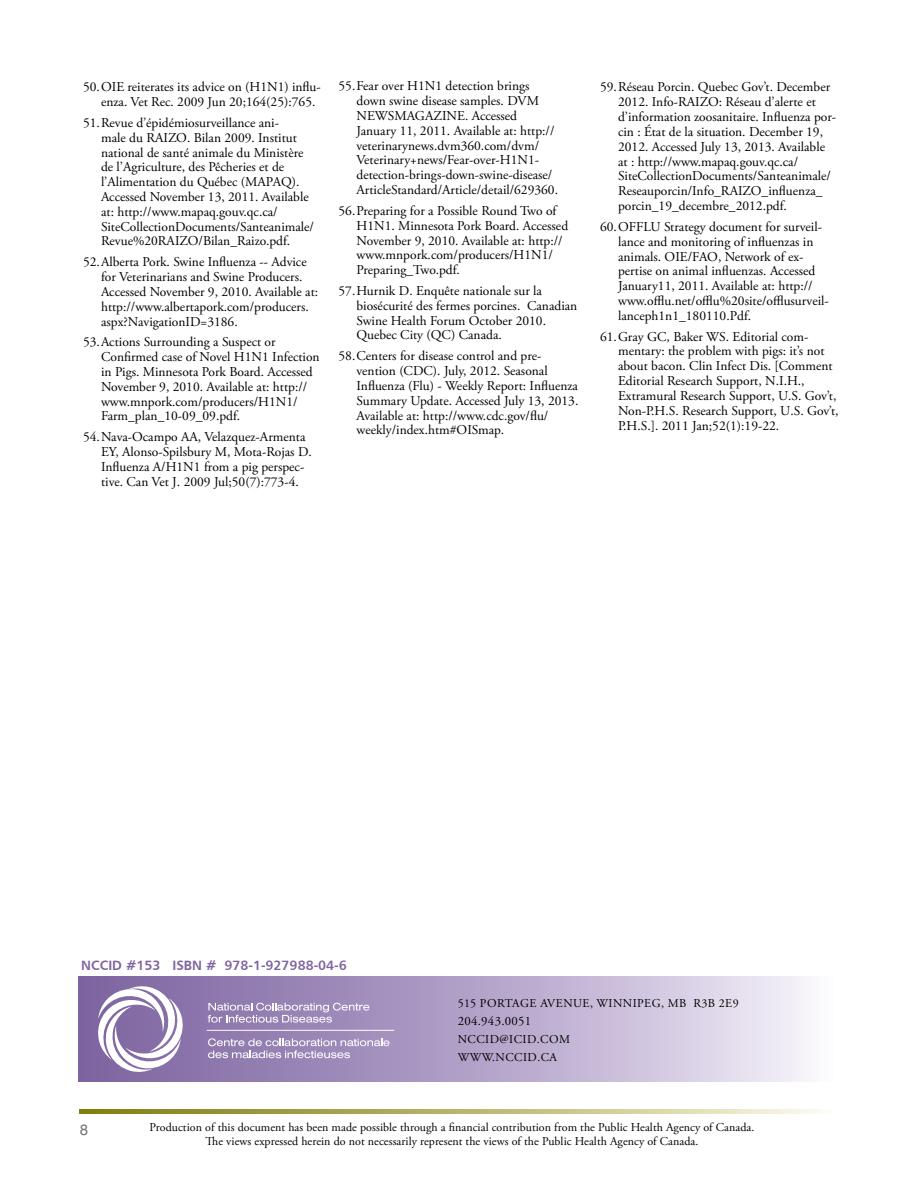
<style>
.page{position:relative;width:918px;height:1188px;background:#fff}
.page>*{position:absolute;margin:0;border:0;box-sizing:border-box;transform-origin:0 0}
.t1{font:15px "Helvetica Neue";color:#727273}
.t2{font:13.5px/14.9px "Adobe Garamond Pro";color:#000}
.t3{font:13.5px "Humanist 777 BT Bold B";color:#7d64a0}
.t4{font:12.75px "Adobe Garamond Pro";letter-spacing:.025em;color:#000}
.t5{font:12px/14.4px "Adobe Garamond Pro";letter-spacing:.005em;color:#000;text-align:center}
</style>
<div class="page">
<svg style="left:80px;top:1109px;width:741px;height:4px;background:#bab671"></svg>
<div style="left:79px;top:977px;width:755px;height:104px;background:linear-gradient(to right,#765b9b,#f2eef8)"></div>
<svg style="left:208px;top:1003px;width:161px;height:20px;background:#af9fc5"></svg>
<svg style="left:208px;top:1038px;width:182px;height:20px;background:#afa0c6"></svg>
<svg style="left:94px;top:985px;width:92px;height:88px"></svg>
<p class="t2" style="left:101px;top:80px;width:221px;text-indent:-18px">50.OIE reiterates its advice on (H1N1) influ&shy;enza. Vet Rec. 2009 Jun 20;164(25):765.</p>
<p class="t2" style="left:101px;top:116px;width:214px;text-indent:-18px">51.Revue d’épidémiosurveillance ani-<br>male du RAIZO. Bilan 2009. Institut national de santé animale du Ministère de l’Agriculture, des Pêcheries et de l’Alimentation du Québec (MAPAQ).<br>Accessed November 13, 2011. Available at: http://www.mapaq.gouv.qc.ca/ SiteCollectionDocuments/Santeanimale/ Revue%20RAIZO/Bilan_Raizo.pdf.</p>
<p class="t2" style="left:101px;top:255px;width:219px;text-indent:-18px">52.Alberta Pork. Swine Influenza -- Advice for Veterinarians and Swine Producers.<br>Accessed November 9, 2010. Available at: http://www.albertapork.com/producers. aspx?NavigationID=3186.</p>
<p class="t2" style="left:101px;top:335px;width:220px;text-indent:-18px">53.Actions Surrounding a Suspect or Confirmed case of Novel H1N1 Infection in Pigs. Minnesota Pork Board. Accessed November 9, 2010. Available at: http:// www.mnpork.com/producers/H1N1/ Farm_plan_10-09_09.pdf.</p>
<p class="t2" style="left:101px;top:430px;width:212px;text-indent:-18px">54.Nava-Ocampo AA, Velazquez-Armenta EY, Alonso-Spilsbury M, Mota-Rojas D.<br>Influenza A/H1N1 from a pig perspec&shy;tive. Can Vet J. 2009 Jul;50(7):773-4.</p>
<p class="t2" style="left:357px;top:79px;width:203px;text-indent:-18px">55.Fear over H1N1 detection brings down swine disease samples. DVM NEWSMAGAZINE. Accessed January 11, 2011. Available at: http:// veterinarynews.dvm360.com/dvm/ Veterinary+news/Fear-over-H1N1- detection-brings-down-swine-disease/ ArticleStandard/Article/detail/629360.</p>
<p class="t2" style="left:357px;top:204px;width:213px;text-indent:-18px">56.Preparing for a Possible Round Two of H1N1. Minnesota Pork Board. Accessed November 9, 2010. Available at: http:// www.mnpork.com/producers/H1N1/ Preparing_Two.pdf.</p>
<p class="t2" style="left:357px;top:284px;width:222px;text-indent:-18px">57.Hurnik D. Enquête nationale sur la biosécurité des fermes porcines. Canadian Swine Health Forum October 2010.<br>Quebec City (QC) Canada.</p>
<p class="t2" style="left:357px;top:349px;width:223px;text-indent:-18px">58.Centers for disease control and pre&shy;vention (CDC). July, 2012. Seasonal Influenza (Flu) - Weekly Report: Influenza Summary Update. Accessed July 13, 2013.<br>Available at: http://www.cdc.gov/flu/ weekly/index.htm#OISmap.</p>
<p class="t2" style="left:618px;top:80px;width:220px;text-indent:-18px">59.Réseau Porcin. Quebec Gov’t. December 2012. Info-RAIZO: Réseau d’alerte et d’information zoosanitaire. Influenza por&shy;cin : État de la situation. December 19, 2012. Accessed July 13, 2013. Available at : http://www.mapaq.gouv.qc.ca/ SiteCollectionDocuments/Santeanimale/ Reseauporcin/Info_RAIZO_influenza_ porcin_19_decembre_2012.pdf.</p>
<p class="t2" style="left:618px;top:220px;width:212px;text-indent:-18px">60.OFFLU Strategy document for surveil&shy;lance and monitoring of influenzas in animals. OIE/FAO, Network of ex&shy;pertise on animal influenzas. Accessed January11, 2011. Available at: http:// www.offlu.net/offlu%20site/offlusurveil&shy;lanceph1n1_180110.Pdf.</p>
<p class="t2" style="left:618px;top:329px;width:222px;text-indent:-18px">61.Gray GC, Baker WS. Editorial com&shy;mentary: the problem with pigs: it’s not about bacon. Clin Infect Dis. [Comment Editorial Research Support, N.I.H., Extramural Research Support, U.S. Gov’t, Non-P.H.S. Research Support, U.S. Gov’t, P.H.S.]. 2011 Jan;52(1):19-22.</p>
<p class="t3" style="left:81px;top:956px;width:267px">NCCID #153 ISBN # 978-1-927988-04-6</p>
<p class="t1" style="left:80px;top:1120px;width:10px">8</p>
<p class="t5" style="left:458px;top:996px;width:39px">515 Portage</p>
<p class="t5" style="left:540px;top:996px;width:77px">AveNUe, Winnipeg</p>
<p class="t5" style="left:661px;top:996px;width:79px">, MB R3B 2E9</p>
<p class="t4" style="left:458px;top:1013px;width:75px">204.943.0051</p>
<p class="t5" style="left:458px;top:1032px;width:10px">nccid</p>
<p class="t5" style="left:500px;top:1032px;width:18px">@icid</p>
<p class="t5" style="left:537px;top:1032px;width:14px">.com</p>
<p class="t5" style="left:458px;top:1050px;width:14px">www</p>
<p class="t5" style="left:492px;top:1050px;width:13px">.nccid</p>
<p class="t5" style="left:537px;top:1050px;width:13px">.ca</p>
<p class="t5" style="left:150px;top:1120px;width:606px">Production of this document has been made possible through a financial contribution from the Public Health Agency of Canada.<br>The views expressed herein do not necessarily represent the views of the Public Health Agency of Canada.</p>
</div>
